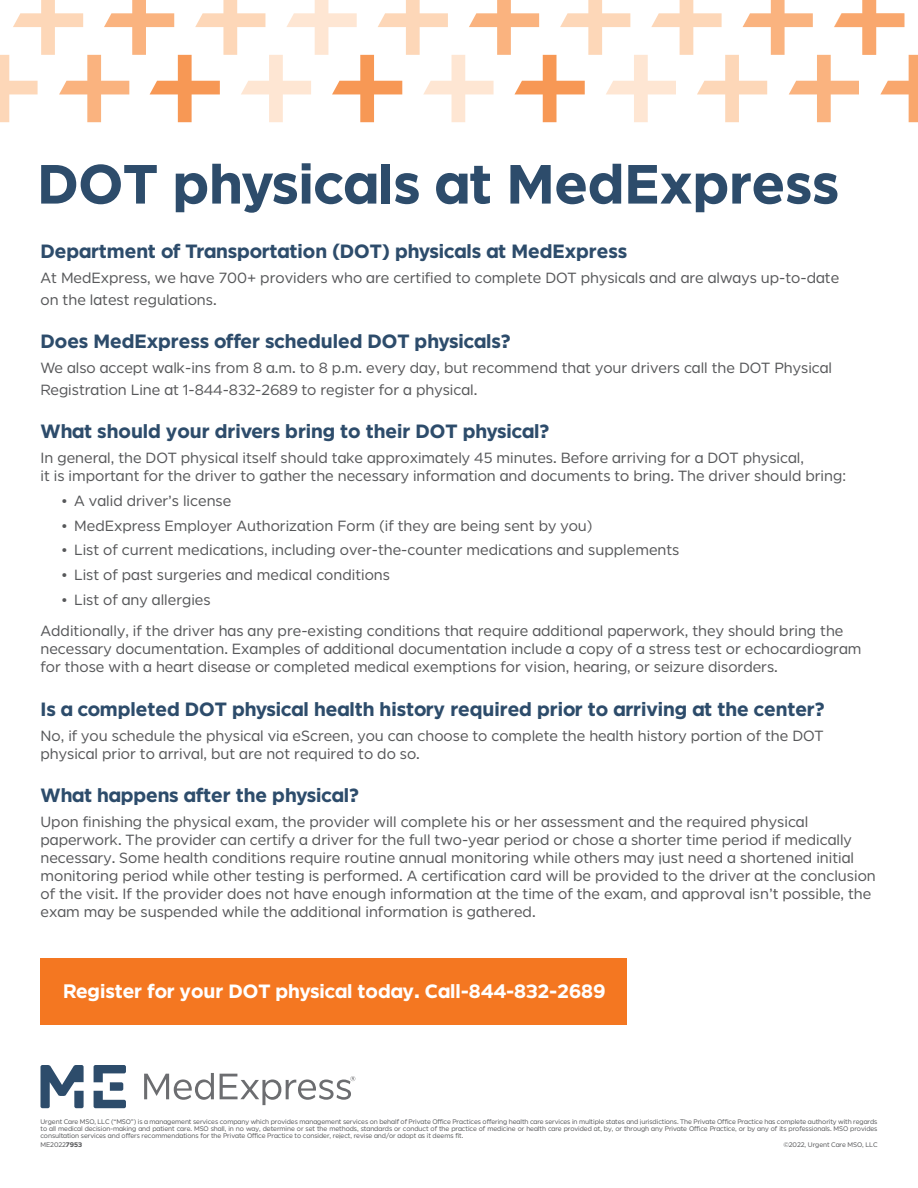
<style>
.page{position:relative;width:918px;height:1188px;background:#fff}
.page>*{position:absolute;margin:0;border:0;box-sizing:border-box;transform-origin:0 0}
.t1{font:700 55.95px "Smythe Sans";color:#2d4c6b}
.t2{font:700 19.5px "Smythe Sans";color:#2d4c6b}
.t3{font:700 19.5px "Smythe Sans";color:#fff}
.t4{font:15px/18px "Smythe Sans";color:#57585a}
.t5{font:6.75px/6.8px "Smythe Sans";letter-spacing:-.01em;color:#57585a;text-align:justify}
.s1{font-weight:700}
</style>
<div class="page">
<svg style="left:94px;top:1065px;width:32px;height:43px"></svg>
<svg style="left:40px;top:1065px;width:44px;height:43px"></svg>
<svg style="left:144px;top:1073px;width:70px;height:27px"></svg>
<svg style="left:220px;top:1074px;width:135px;height:31px"></svg>
<div style="left:40px;top:958px;width:587px;height:67px;background:#f47721"></div>
<svg style="left:0;top:0;width:918px;height:122px"></svg>
<h1 class="t1" style="left:37px;top:150px;width:803px">DOT physicals at MedExpress</h1>
<h2 class="t2" style="left:40px;top:240px;width:588px">Department of Transportation (DOT) physicals at MedExpress</h2>
<p class="t4" style="left:40px;top:267px;width:800px;line-height:21.6px">At MedExpress, we have 700+ providers who are certified to complete DOT physicals and are always up-to-date on the latest regulations.</p>
<h2 class="t2" style="left:40px;top:330px;width:472px">Does MedExpress offer scheduled DOT physicals?</h2>
<p class="t4" style="left:40px;top:357px;width:793px;line-height:21.6px">We also accept walk-ins from 8 a.m. to 8 p.m. every day, but recommend that your drivers call the DOT Physical<br>Registration Line at 1-844-832-2689 to register for a physical.</p>
<h2 class="t2" style="left:40px;top:420px;width:510px">What should your drivers bring to their DOT physical?</h2>
<p class="t4" style="left:40px;top:449px;width:807px">In general, the DOT physical itself should take approximately 45 minutes. Before arriving for a DOT physical,<br>it is important for the driver to gather the necessary information and documents to bring. The driver should bring:</p>
<p class="t4" style="left:61px;top:491px;width:172px">• A valid driver’s license</p>
<p class="t4" style="left:61px;top:516px;width:533px">• MedExpress Employer Authorization Form (if they are being sent by you)</p>
<p class="t4" style="left:61px;top:541px;width:620px">• List of current medications, including over-the-counter medications and supplements</p>
<p class="t4" style="left:61px;top:566px;width:331px">• List of past surgeries and medical conditions</p>
<p class="t4" style="left:40px;top:584px;width:805px;line-height:31.5px;text-indent:20px">• List of any allergies<br>Additionally, if the driver has any pre-existing conditions that require additional paperwork, they should bring the</p>
<p class="t4" style="left:40px;top:640px;width:823px">necessary documentation. Examples of additional documentation include a copy of a stress test or echocardiogram for those with a heart disease or completed medical exemptions for vision, hearing, or seizure disorders.</p>
<h2 class="t2" style="left:40px;top:697px;width:786px">Is a completed DOT physical health history required prior to arriving at the center?</h2>
<p class="t4" style="left:40px;top:726px;width:785px">No, if you schedule the physical via eScreen, you can choose to complete the health history portion of the DOT physical prior to arrival, but are not required to do so.</p>
<h2 class="t2" style="left:40px;top:784px;width:320px">What happens after the physical?</h2>
<p class="t4" style="left:40px;top:813px;width:837px">Upon finishing the physical exam, the provider will complete his or her assessment and the required physical paperwork. The provider can certify a driver for the full two-year period or chose a shorter time period if medically necessary. Some health conditions require routine annual monitoring while others may just need a shortened initial monitoring period while other testing is performed. A certification card will be provided to the driver at the conclusion of the visit. If the provider does not have enough information at the time of the exam, and approval isn’t possible, the exam may be suspended while the additional information is gathered.</p>
<h2 class="t3" style="left:63px;top:980px;width:544px">Register for your DOT physical today. Call-844-832-2689</h2>
<p class="t5" style="left:40px;top:1118px;width:839px">Urgent Care MSO, LLC (“MSO”) is a management services company which provides management services on behalf of Private Office Practices offering health care services in multiple states and jurisdictions. The Private Office Practice has complete authority with regards to all medical decision-making and patient care. MSO shall, in no way, determine or set the methods, standards or conduct of the practice of medicine or health care provided at, by, or through any Private Office Practice, or by any of its professionals. MSO provides consultation services and offers recommendations for the Private Office Practice to consider, reject, revise and/or adopt as it deems fit.</p>
<p class="t5" style="left:40px;top:1142px;width:43px">ME2022<span class="s1">7953</span></p>
<p class="t5" style="left:783px;top:1142px;width:96px">©2022, Urgent Care MSO, LLC</p>
</div>
